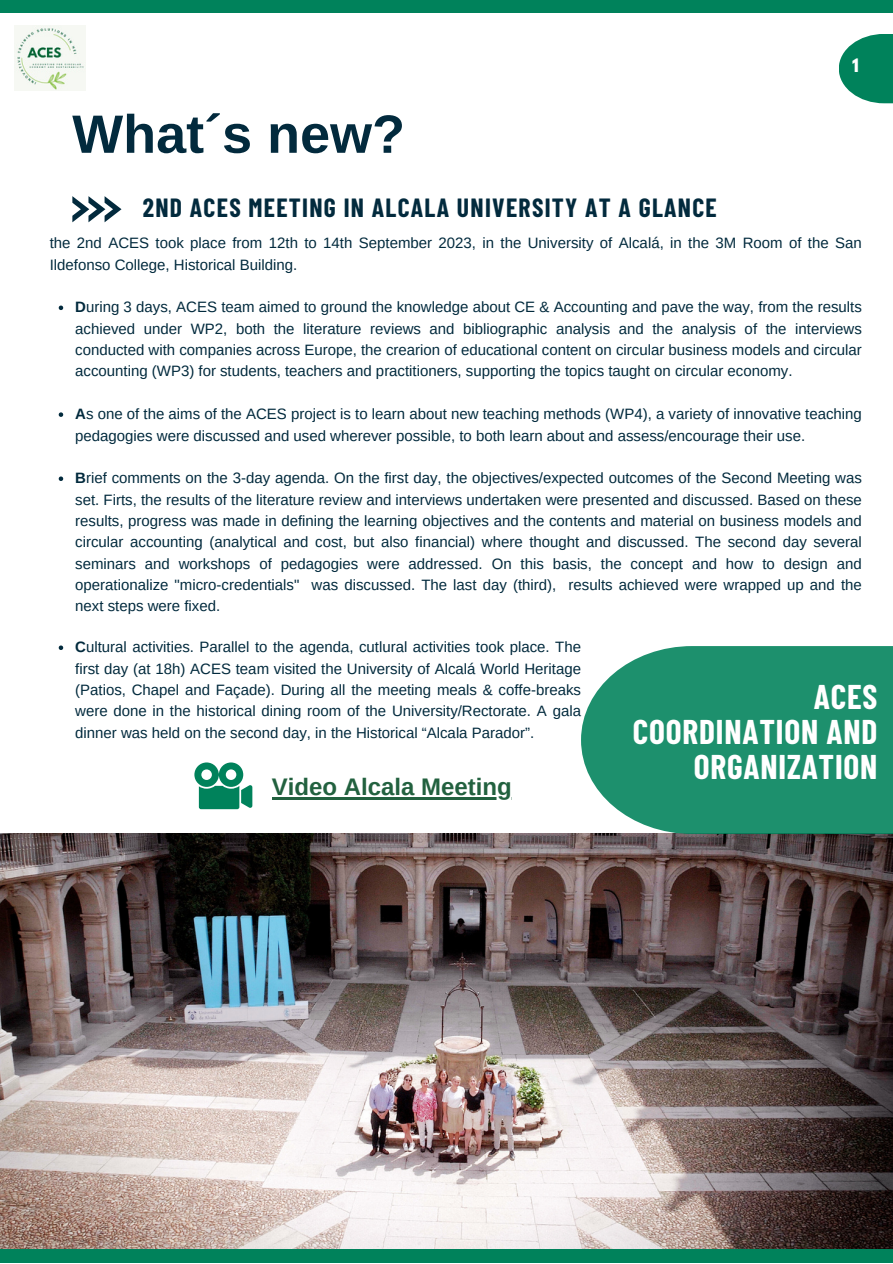
<style>
.page{position:relative;width:893px;height:1264px;background:#fff}
.page>*{position:absolute;margin:0;border:0;box-sizing:border-box;transform-origin:0 0}
.t1{font:700 54px "Arimo";color:#022a3d}
.t2{font:700 33.45px/34.8px "Barlow Condensed";letter-spacing:.025em;color:#fff;text-align:right}
.t3{font:700 25.65px "Barlow Condensed";letter-spacing:.05em;color:#022a3d}
.t4{font:700 24px "Arimo";color:#22613f}
.t5{font:700 16.5px "League Spartan";color:#fff}
.t6{font:15px/21.3px "Arimo";color:#022a3d;text-align:justify}
.s1{font-weight:700}
</style>
<div class="page">
<svg style="left:72px;top:196px;width:49px;height:26px"></svg>
<div style="left:0;top:0;width:892px;height:12px;background:#00825b"></div>
<div style="left:0;top:1248px;width:892px;height:14px;background:#00825b"></div>
<svg style="left:839px;top:34px;width:53px;height:69px;fill:#00825b"></svg>
<img style="left:14px;top:25px;width:71px;height:66px">
<img style="left:0;top:834px;width:892px;height:414px">
<svg style="left:581px;top:646px;width:311px;height:188px;background:#2e9877"></svg>
<svg style="left:59px;top:305px;width:4px;height:5px"></svg>
<svg style="left:59px;top:412px;width:4px;height:5px"></svg>
<svg style="left:59px;top:476px;width:4px;height:5px"></svg>
<svg style="left:194px;top:762px;width:58px;height:47px"></svg>
<svg style="left:59px;top:645px;width:4px;height:5px"></svg>
<hr style="left:272px;top:797px;width:239px;height:2px;background:#22613f">
<p class="t1" style="left:72px;top:104px;width:334px">What´s new?</p>
<p class="t3" style="left:143px;top:192px;width:575px">2ND ACES MEETING IN ALCALA UNIVERSITY AT A GLANCE</p>
<p class="t5" style="left:852px;top:57px;width:8px">1</p>
<p class="t6" style="left:50px;top:232px;width:813px">the 2nd ACES took place from 12th to 14th September 2023, in the University of Alcalá, in the 3M Room of the San<br>Ildefonso College, Historical Building.</p>
<p class="t6" style="left:75px;top:296px;width:788px"><span class="s1">D</span>uring 3 days, ACES team aimed to ground the knowledge about CE &amp; Accounting and pave the way, from the results achieved under WP2, both the literature reviews and bibliographic analysis and the analysis of the interviews conducted with companies across Europe, the crearion of educational content on circular business models and circular accounting (WP3) for students, teachers and practitioners, supporting the topics taught on circular economy.</p>
<p class="t6" style="left:75px;top:403px;width:788px"><span class="s1">A</span>s one of the aims of the ACES project is to learn about new teaching methods (WP4), a variety of innovative teaching pedagogies were discussed and used wherever possible, to both learn about and assess/encourage their use.</p>
<p class="t6" style="left:75px;top:467px;width:788px"><span class="s1">B</span>rief comments on the 3-day agenda. On the first day, the objectives/expected outcomes of the Second Meeting was set. Firts, the results of the literature review and interviews undertaken were presented and discussed. Based on these results, progress was made in defining the learning objectives and the contents and material on business models and circular accounting (analytical and cost, but also financial) where thought and discussed. The second day several seminars and workshops of pedagogies were addressed. On this basis, the concept and how to design and operationalize "micro-credentials" was discussed. The last day (third), results achieved were wrapped up and the next steps were fixed.</p>
<p class="t6" style="left:75px;top:636px;width:507px"><span class="s1">C</span>ultural activities. Parallel to the agenda, cutlural activities took place. The first day (at 18h) ACES team visited the University of Alcalá World Heritage (Patios, Chapel and Façade). During all the meeting meals &amp; coffe-breaks were done in the historical dining room of the University/Rectorate. A gala dinner was held on the second day, in the Historical “Alcala Parador”.</p>
<p class="t4" style="left:272px;top:773px;width:241px">Video Alcala Meeting</p>
<p class="t2" style="left:632px;top:678px;width:246px">ACES<br>COORDINATION AND<br>ORGANIZATION</p>
</div>
